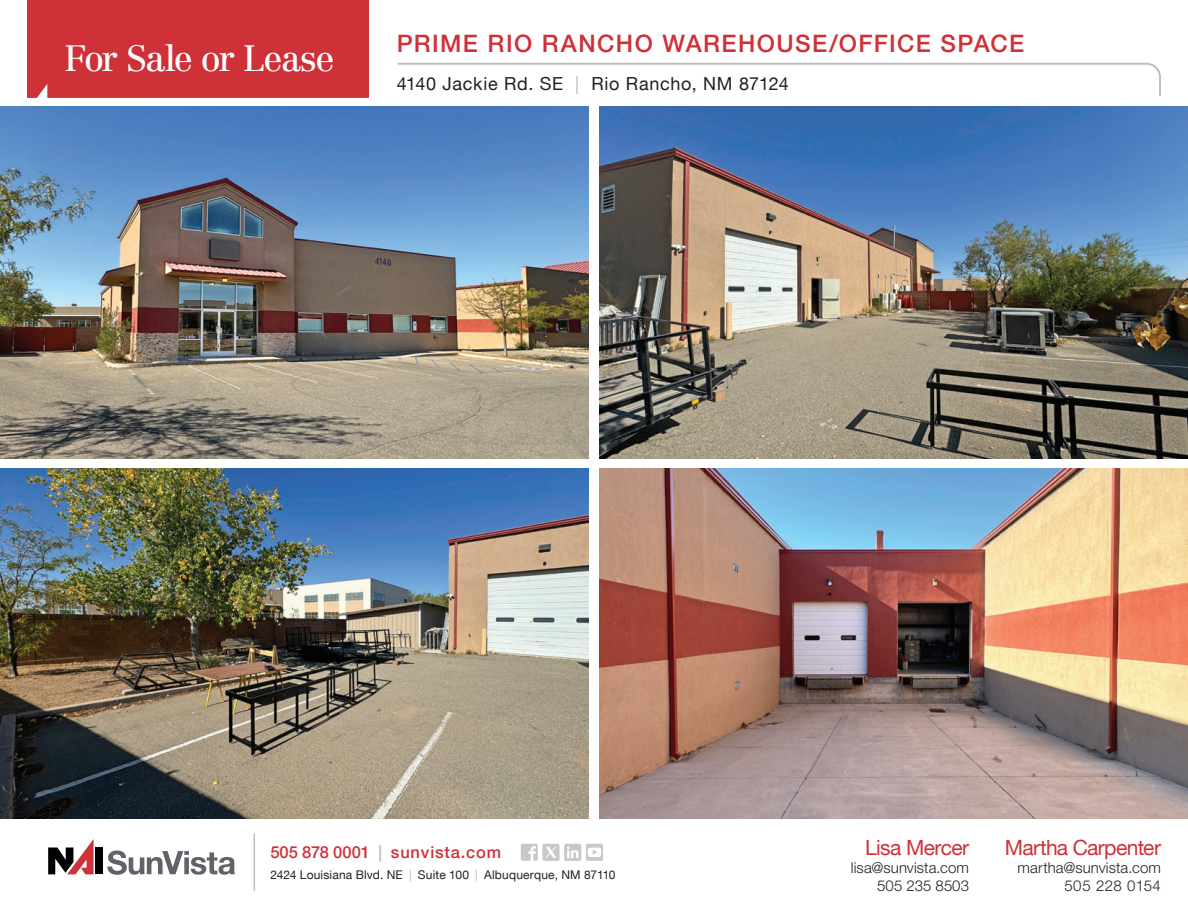
<style>
.page{position:relative;width:1188px;height:918px;background:#fff}
.page>*{position:absolute;margin:0;border:0;box-sizing:border-box;transform-origin:0 0}
.t1{font:36px "Centennial LT Std";letter-spacing:-.055em;color:#fff}
.t2{font:500 24px "Helvetica Neue LT";letter-spacing:.06em;color:#cf3138}
.t3{font:21px "Helvetica Neue LT";letter-spacing:-.03em;color:#cf3138}
.t4{font:18px "Helvetica Neue LT";letter-spacing:.035em;color:#231f20}
.t5{font:500 16.5px "Helvetica Neue LT";letter-spacing:.05em;color:#cf3138}
.t6{font:300 15px/18px "Helvetica Neue LT Std";letter-spacing:.005em;color:#231f20;text-align:right}
.t7{font:12px "Helvetica Neue LT";letter-spacing:.015em;color:#231f20}
.s1{color:#bcbdc0}
</style>
<div class="page">
<img style="left:0;top:107px;width:589px;height:351px">
<img style="left:0;top:469px;width:589px;height:350px">
<img style="left:600px;top:107px;width:588px;height:351px">
<img style="left:600px;top:469px;width:588px;height:350px">
<svg style="left:397px;top:62px;width:764px;height:35px"></svg>
<div style="left:96px;top:848px;width:7px;height:26px;background:#000"></div>
<svg style="left:48px;top:839px;width:46px;height:35px"></svg>
<svg style="left:107px;top:851px;width:128px;height:24px"></svg>
<div style="left:521px;top:844px;width:17px;height:17px;background:#c7c8ca;border-radius:2px"></div>
<svg style="left:528px;top:846px;width:8px;height:15px"></svg>
<div style="left:564px;top:844px;width:17px;height:17px;background:#c7c8ca;border-radius:2px"></div>
<svg style="left:567px;top:847px;width:12px;height:11px"></svg>
<div style="left:542px;top:844px;width:18px;height:17px;background:#c7c8ca;border-radius:2px"></div>
<div style="left:586px;top:844px;width:17px;height:17px;background:#c7c8ca;border-radius:2px"></div>
<svg style="left:588px;top:848px;width:13px;height:9px"></svg>
<hr style="left:254px;top:833px;width:1px;height:58px;background:#bcbdc0">
<svg style="left:546px;top:847px;width:11px;height:11px"></svg>
<div style="left:27px;top:0;width:342px;height:98px;background:#cf3138"></div>
<h1 class="t1" style="left:64px;top:37px;width:272px">For Sale or Lease</h1>
<h2 class="t2" style="left:397px;top:29px;width:629px">PRIME RIO RANCHO WAREHOUSE/OFFICE SPACE</h2>
<p class="t4" style="left:397px;top:73px;width:393px">4140 Jackie Rd. SE <span class="s1">|</span> Rio Rancho, NM 87124</p>
<p class="t5" style="left:270px;top:843px;width:232px">505 878 0001 <span class="s1">|</span> sunvista.com</p>
<p class="t7" style="left:270px;top:868px;width:347px">2424 Louisiana Blvd. NE <span class="s1">|</span> Suite 100 <span class="s1">|</span> Albuquerque, NM 87110</p>
<h3 class="t3" style="left:865px;top:835px;width:105px">Lisa Mercer</h3>
<p class="t6" style="left:851px;top:858px;width:120px">lisa@sunvista.com<br>505 235 8503</p>
<h3 class="t3" style="left:1005px;top:835px;width:158px">Martha Carpenter</h3>
<p class="t6" style="left:1018px;top:858px;width:145px">martha@sunvista.com<br>505 228 0154</p>
</div>
